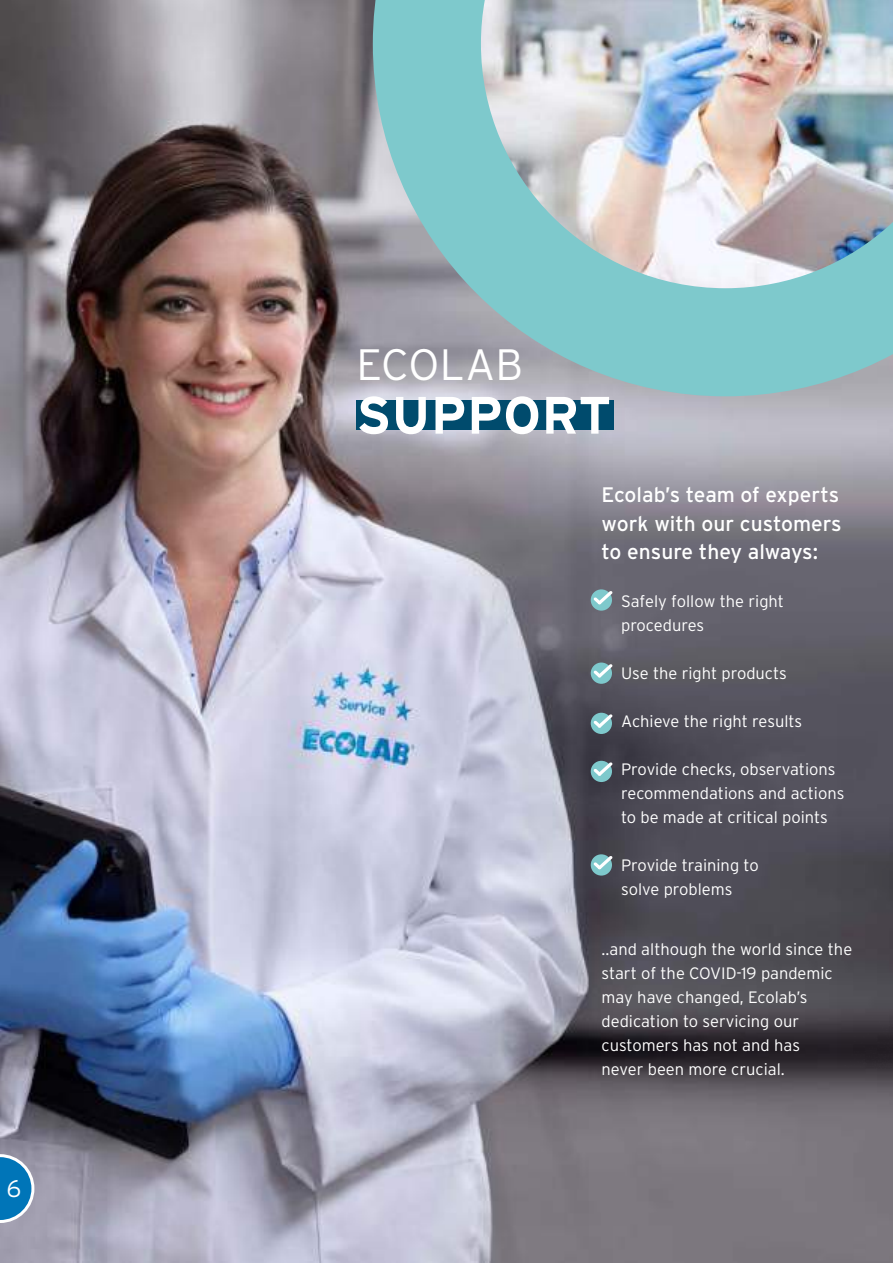
<style>
.page{position:relative;width:893px;height:1263px;background:#fff}
.page>*{position:absolute;margin:0;border:0;box-sizing:border-box;transform-origin:0 0}
.t1{font:700 52.5px "Interstate";letter-spacing:.01em;color:#fff}
.t2{font:300 43.8px "Interstate";letter-spacing:.01em;color:#fff}
.t3{font:300 24px "Interstate";color:#fff}
.t4{font:21px/28.5px "Interstate";color:#fff;text-align:justify}
.t5{font:300 16.5px/24px "Interstate";color:#fff}
</style>
<div class="page">
<img style="left:0;top:0;width:893px;height:1263px">
<svg style="left:0;top:1154px;width:34px;height:69px;background:#418ebe"></svg>
<svg style="left:373px;top:0;width:520px;height:396px;background:#8cbdc2"></svg>
<img style="left:481px;top:0;width:412px;height:288px">
<div style="left:356px;top:400px;width:257px;height:30px;background:#004b6d"></div>
<div style="left:591px;top:589px;width:21px;height:22px;background:#7ec9cc;border-radius:50%"></div>
<svg style="left:593px;top:591px;width:20px;height:13px"></svg>
<div style="left:591px;top:713px;width:21px;height:21px;background:#7ec9cc;border-radius:50%"></div>
<svg style="left:593px;top:714px;width:20px;height:14px"></svg>
<div style="left:591px;top:662px;width:21px;height:22px;background:#7ec9cc;border-radius:50%"></div>
<svg style="left:593px;top:664px;width:20px;height:14px"></svg>
<div style="left:591px;top:761px;width:21px;height:21px;background:#7ec9cc;border-radius:50%"></div>
<svg style="left:593px;top:762px;width:20px;height:14px"></svg>
<div style="left:591px;top:854px;width:21px;height:21px;background:#7ec9cc;border-radius:50%"></div>
<svg style="left:593px;top:856px;width:20px;height:13px"></svg>
<img style="left:838px;top:705px;width:55px;height:363px">
<h3 class="t3" style="left:6px;top:1174px;width:16px">6</h3>
<h2 class="t2" style="left:356px;top:338px;width:168px">ECOLAB</h2>
<h1 class="t1" style="left:356px;top:383px;width:257px">SUPPORT</h1>
<p class="t4" style="left:602px;top:480px;width:241px">Ecolab’s team of experts work with our customers to ensure they always:</p>
<p class="t5" style="left:621px;top:589px;width:164px">Safely follow the right procedures</p>
<p class="t5" style="left:621px;top:661px;width:167px">Use the right products</p>
<p class="t5" style="left:621px;top:709px;width:183px">Achieve the right results</p>
<p class="t5" style="left:621px;top:757px;width:225px">Provide checks, observations recommendations and actions to be made at critical points</p>
<p class="t5" style="left:621px;top:853px;width:139px">Provide training to solve problems</p>
<p class="t5" style="left:602px;top:937px;width:252px">..and although the world since the start of the COVID-19 pandemic may have changed, Ecolab’s dedication to servicing our customers has not and has<br>never been more crucial.</p>
</div>
